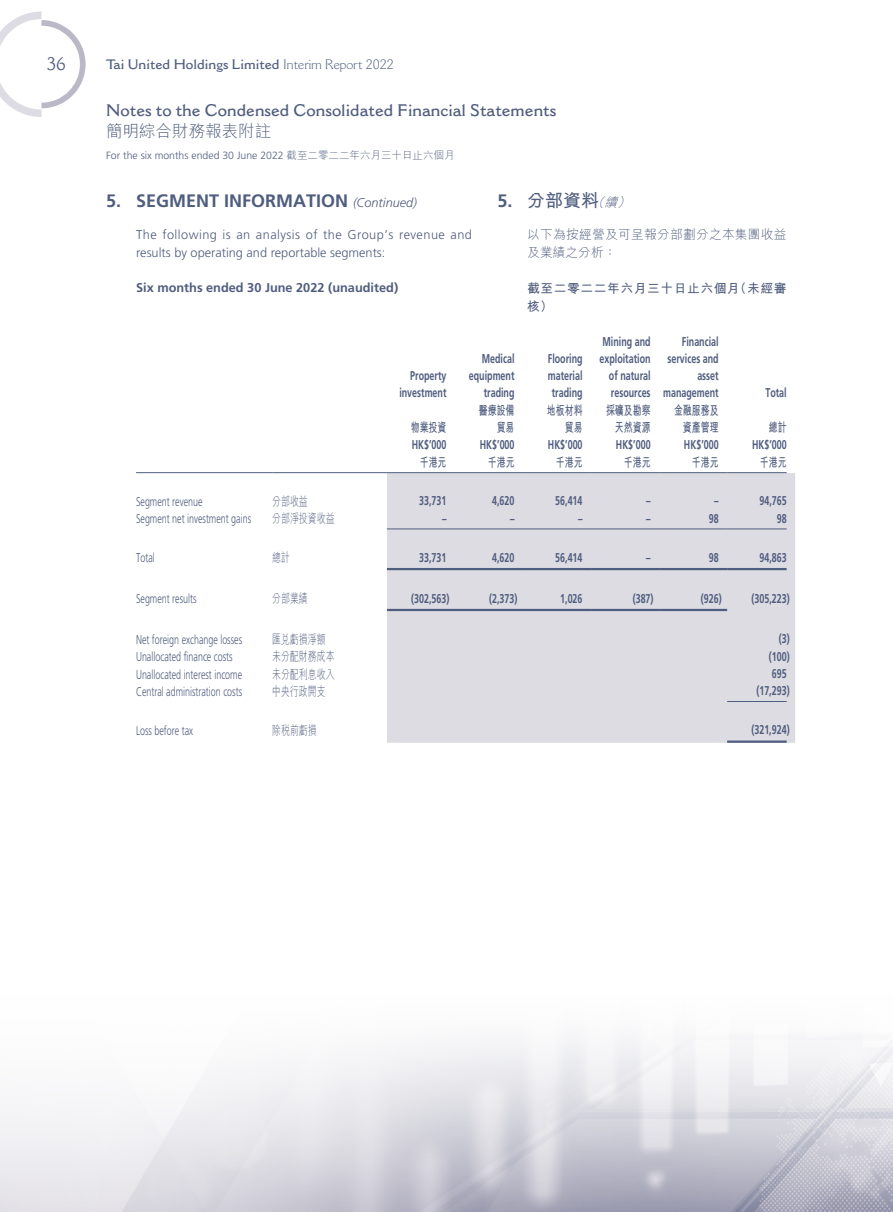
<style>
.page{position:relative;width:893px;height:1212px;background:#fff}
.page>*{position:absolute;margin:0;border:0;box-sizing:border-box;transform-origin:0 0}
.t1{font:700 18px "Frutiger LT Std";color:#4f5d7e}
.t2{font:700 18px "M Hei HK";color:#4f5d7e}
.t3{font:18px "Cantoria MT Std";color:#4f5d7e}
.t4{font:600 16.5px "Cantoria MT Std";color:#4f5d7e}
.t5{font:300 16.5px "M Hei HK";color:#4f5d7e}
.t6{font:600 13.5px "Cantoria MT Std";color:#4f5d7e}
.t7{font:700 12.75px/17.2px "Frutiger LT Std";color:#4f5d7e;text-align:right;scale:.7 1}
.t8{font:300 12.75px "Frutiger LT Std";color:#4f5d7e;scale:.7 1}
.t9{font:300 12.75px/18px "Frutiger LT Std";letter-spacing:.035em;color:#4f5d7e}
.t10{font:700 12.75px/17.2px "M Hei HK";color:#4f5d7e;text-align:right;scale:.7 1}
.t11{font:300 12.75px "M Hei HK";color:#4f5d7e;scale:.7 1}
.t12{font:700 12.75px "Frutiger LT Std";color:#4f5d7e}
.t13{font:300 12.75px/18px "M Hei HK";letter-spacing:.02em;color:#4f5d7e}
.t14{font:700 12.75px/18px "M Hei HK";letter-spacing:.045em;color:#4f5d7e}
.t15{font:300 10.5px "Frutiger LT Std";color:#4f5d7e}
.s1{font-weight:300}
.s2{font-family:"M Hei HK"}
.s3{font-weight:300;font-style:italic;font-size:12.75px}
.s4{font-family:"Frutiger LT Std"}
</style>
<div class="page">
<img style="left:0;top:1036px;width:893px;height:176px">
<svg style="left:0;top:12px;width:86px;height:105px"></svg>
<div style="left:387px;top:473px;width:408px;height:270px;background:#dedce3"></div>
<hr style="left:136px;top:472px;width:136px;height:1px;background:#4f5d7e">
<hr style="left:272px;top:472px;width:115px;height:1px;background:#4f5d7e">
<hr style="left:387px;top:472px;width:68px;height:1px;background:#4f5d7e">
<hr style="left:455px;top:472px;width:68px;height:1px;background:#4f5d7e">
<hr style="left:523px;top:472px;width:68px;height:1px;background:#4f5d7e">
<hr style="left:591px;top:472px;width:68px;height:1px;background:#4f5d7e">
<hr style="left:659px;top:472px;width:68px;height:1px;background:#4f5d7e">
<hr style="left:727px;top:472px;width:60px;height:1px;background:#4f5d7e">
<hr style="left:387px;top:528px;width:68px;height:1px;background:#4f5d7e">
<hr style="left:455px;top:528px;width:68px;height:1px;background:#4f5d7e">
<hr style="left:523px;top:528px;width:68px;height:1px;background:#4f5d7e">
<hr style="left:591px;top:528px;width:68px;height:1px;background:#4f5d7e">
<hr style="left:659px;top:528px;width:68px;height:1px;background:#4f5d7e">
<hr style="left:727px;top:528px;width:60px;height:1px;background:#4f5d7e">
<hr style="left:387px;top:568px;width:68px;height:2px;background:#4f5d7e">
<hr style="left:455px;top:568px;width:68px;height:2px;background:#4f5d7e">
<hr style="left:523px;top:568px;width:68px;height:2px;background:#4f5d7e">
<hr style="left:591px;top:568px;width:68px;height:2px;background:#4f5d7e">
<hr style="left:659px;top:568px;width:68px;height:2px;background:#4f5d7e">
<hr style="left:727px;top:568px;width:60px;height:2px;background:#4f5d7e">
<hr style="left:387px;top:609px;width:68px;height:2px;background:#4f5d7e">
<hr style="left:455px;top:609px;width:68px;height:2px;background:#4f5d7e">
<hr style="left:523px;top:609px;width:68px;height:2px;background:#4f5d7e">
<hr style="left:591px;top:609px;width:68px;height:2px;background:#4f5d7e">
<hr style="left:659px;top:609px;width:68px;height:2px;background:#4f5d7e">
<hr style="left:727px;top:701px;width:60px;height:1px;background:#4f5d7e">
<hr style="left:727px;top:740px;width:60px;height:3px;background:#4f5d7e">
<h1 class="t3" style="left:47px;top:53px;width:21px">36</h1>
<p class="t6" style="left:106px;top:56px;width:289px">Tai United Holdings Limited <span class="s1">Interim Report 2022</span></p>
<p class="t4" style="left:106px;top:100px;width:452px">Notes to the Condensed Consolidated Financial Statements</p>
<p class="t5" style="left:106px;top:123px;width:166px">簡明綜合財務報表附註</p>
<p class="t15" style="left:106px;top:150px;width:350px">For the six months ended 30 June 2022 <span class="s2">截至二零二二年六月三十日止六個月</span></p>
<h1 class="t1" style="left:106px;top:191px;width:312px">5. SEGMENT INFORMATION <span class="s3">(Continued)</span></h1>
<p class="t9" style="left:136px;top:226px;width:337px">The following is an analysis of the Group’s revenue and results by operating and reportable segments:</p>
<p class="t12" style="left:136px;top:280px;width:264px">Six months ended 30 June 2022 (unaudited)</p>
<h1 class="t2" style="left:497px;top:188px;width:137px"><span class="s4">5.</span> 分部資料<span class="s3">（續）</span></h1>
<p class="t13" style="left:527px;top:225px;width:261px">以下為按經營及可呈報分部劃分之本集團收益及業績之分析：</p>
<p class="t14" style="left:527px;top:278px;width:261px">截至二零二二年六月三十日止六個月（未經審核）</p>
<p class="t7" style="left:399px;top:367px;width:69px">Property investment</p>
<p class="t10" style="left:411px;top:418px;width:52px">物業投資</p>
<p class="t7" style="left:469px;top:350px;width:67px">Medical equipment trading</p>
<p class="t7" style="left:548px;top:350px;width:51px;text-align:center">Flooring material trading</p>
<p class="t7" style="left:599px;top:333px;width:74px">Mining and exploitation of natural resources</p>
<p class="t7" style="left:663px;top:333px;width:81px">Financial services and asset management</p>
<p class="t10" style="left:479px;top:401px;width:52px">醫療設備貿易</p>
<p class="t10" style="left:547px;top:401px;width:53px">地板材料貿易</p>
<p class="t10" style="left:606px;top:401px;width:65px">採礦及勘察天然資源</p>
<p class="t10" style="left:674px;top:401px;width:65px">金融服務及資產管理</p>
<p class="t7" style="left:765px;top:384px;width:32px">Total</p>
<p class="t10" style="left:769px;top:418px;width:27px">總計</p>
<p class="t7" style="left:412px;top:436px;width:51px">HK$’000</p>
<p class="t7" style="left:480px;top:436px;width:51px">HK$’000</p>
<p class="t7" style="left:548px;top:436px;width:51px">HK$’000</p>
<p class="t7" style="left:616px;top:436px;width:51px">HK$’000</p>
<p class="t7" style="left:684px;top:436px;width:51px">HK$’000</p>
<p class="t7" style="left:752px;top:436px;width:51px">HK$’000</p>
<p class="t10" style="left:420px;top:452px;width:40px">千港元</p>
<p class="t10" style="left:488px;top:452px;width:40px">千港元</p>
<p class="t10" style="left:556px;top:452px;width:40px">千港元</p>
<p class="t10" style="left:624px;top:452px;width:40px">千港元</p>
<p class="t10" style="left:692px;top:452px;width:40px">千港元</p>
<p class="t10" style="left:760px;top:452px;width:40px">千港元</p>
<p class="t8" style="left:136px;top:494px;width:96px">Segment revenue</p>
<p class="t11" style="left:272px;top:495px;width:53px">分部收益</p>
<p class="t7" style="left:419px;top:492px;width:40px">33,731</p>
<p class="t7" style="left:492px;top:492px;width:33px">4,620</p>
<p class="t7" style="left:555px;top:492px;width:40px">56,414</p>
<p class="t7" style="left:646px;top:492px;width:8px">–</p>
<p class="t7" style="left:714px;top:492px;width:8px">–</p>
<p class="t7" style="left:759px;top:492px;width:40px">94,765</p>
<p class="t8" style="left:136px;top:511px;width:166px">Segment net investment gains</p>
<p class="t11" style="left:272px;top:512px;width:91px">分部淨投資收益</p>
<p class="t7" style="left:442px;top:510px;width:8px">–</p>
<p class="t7" style="left:510px;top:510px;width:8px">–</p>
<p class="t7" style="left:578px;top:510px;width:8px">–</p>
<p class="t7" style="left:646px;top:510px;width:8px">–</p>
<p class="t7" style="left:709px;top:510px;width:16px">98</p>
<p class="t7" style="left:777px;top:510px;width:16px">98</p>
<p class="t8" style="left:136px;top:550px;width:28px">Total</p>
<p class="t11" style="left:272px;top:551px;width:27px">總計</p>
<p class="t7" style="left:419px;top:549px;width:40px">33,731</p>
<p class="t7" style="left:492px;top:549px;width:33px">4,620</p>
<p class="t7" style="left:555px;top:549px;width:40px">56,414</p>
<p class="t7" style="left:646px;top:549px;width:8px">–</p>
<p class="t7" style="left:709px;top:549px;width:16px">98</p>
<p class="t7" style="left:759px;top:549px;width:40px">94,863</p>
<p class="t8" style="left:136px;top:591px;width:88px">Segment results</p>
<p class="t11" style="left:272px;top:592px;width:53px">分部業績</p>
<p class="t7" style="left:411px;top:589px;width:56px">(302,563)</p>
<p class="t7" style="left:489px;top:589px;width:42px">(2,373)</p>
<p class="t7" style="left:560px;top:589px;width:33px">1,026</p>
<p class="t7" style="left:633px;top:589px;width:31px">(387)</p>
<p class="t7" style="left:701px;top:589px;width:31px">(926)</p>
<p class="t7" style="left:751px;top:589px;width:56px">(305,223)</p>
<p class="t8" style="left:136px;top:632px;width:153px">Net foreign exchange losses</p>
<p class="t11" style="left:272px;top:633px;width:78px">匯兌虧損淨額</p>
<p class="t7" style="left:779px;top:630px;width:17px">(3)</p>
<p class="t8" style="left:136px;top:650px;width:140px">Unallocated finance costs</p>
<p class="t11" style="left:272px;top:650px;width:91px">未分配財務成本</p>
<p class="t7" style="left:769px;top:648px;width:31px">(100)</p>
<p class="t8" style="left:136px;top:667px;width:153px">Unallocated interest income</p>
<p class="t11" style="left:272px;top:667px;width:91px">未分配利息收入</p>
<p class="t7" style="left:772px;top:665px;width:23px">695</p>
<p class="t8" style="left:136px;top:684px;width:153px">Central administration costs</p>
<p class="t11" style="left:272px;top:684px;width:78px">中央行政開支</p>
<p class="t7" style="left:756px;top:682px;width:49px">(17,293)</p>
<p class="t8" style="left:136px;top:723px;width:83px">Loss before tax</p>
<p class="t11" style="left:272px;top:723px;width:65px">除稅前虧損</p>
<p class="t7" style="left:751px;top:721px;width:56px">(321,924)</p>
</div>
